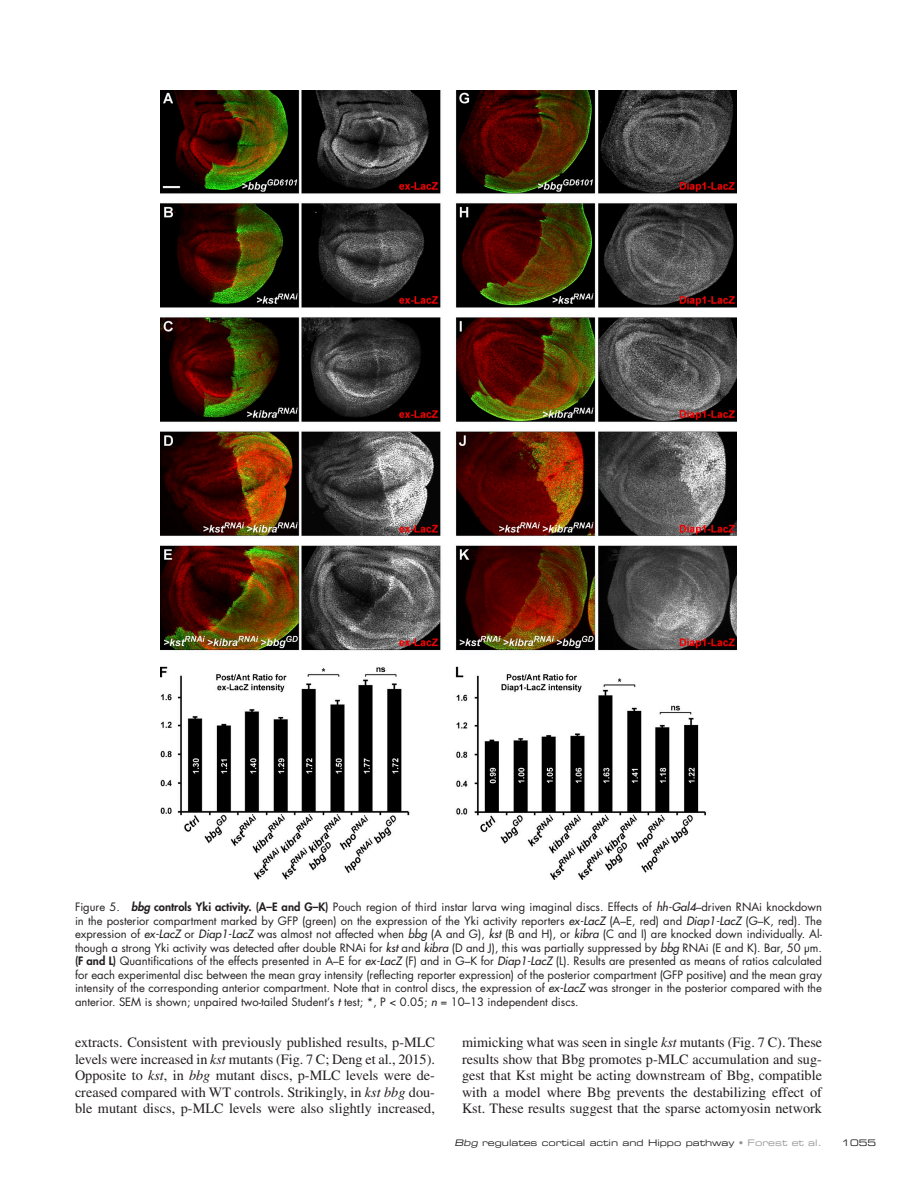
<style>
.page{position:relative;width:918px;height:1188px;background:#fff}
.page>*{position:absolute;margin:0;border:0;box-sizing:border-box;transform-origin:0 0}
.t1{font:14.25px/16.5px "Times LT Std";color:#231f20;text-align:justify}
.t2{font:11.25px/13.5px "Futura Std";color:#231f20;text-align:justify}
.t3{font:9px "Eurostile LT Std Ex 2";color:#231f20}
.s1{font-weight:800;font-style:italic}
.s2{font-weight:800}
.s3{font-weight:500;font-style:italic}
.s4{font-style:italic}
.s5{color:#949698}
</style>
<div class="page">
<img style="left:161px;top:90px;width:575px;height:790px">
<p class="t2" style="left:75px;top:901px;width:749px">Figure 5. <span class="s1">bbg</span> <span class="s2">controls Yki activity. (A–E and G–K)</span> Pouch region of third instar larva wing imaginal discs. Effects of <span class="s3">hh-Gal4</span>–driven RNAi knockdown in the posterior compartment marked by GFP (green) on the expression of the Yki activity reporters <span class="s3">ex-LacZ</span> (A–E, red) and <span class="s3">Diap1-LacZ</span> (G–K, red). The expression of <span class="s3">ex-LacZ</span> or <span class="s3">Diap1-LacZ</span> was almost not affected when <span class="s3">bbg</span> (A and G), <span class="s3">kst</span> (B and H), or <span class="s3">kibra</span> (C and I) are knocked down individually. Al&shy;though a strong Yki activity was detected after double RNAi for <span class="s3">kst</span> and <span class="s3">kibra</span> (D and J), this was partially suppressed by <span class="s3">bbg</span> RNAi (E and K). Bar, 50 µm. <span class="s2">(F and L)</span> Quantifications of the effects presented in A–E for <span class="s3">ex-LacZ</span> (F) and in G–K for <span class="s3">Diap1-LacZ</span> (L). Results are presented as means of ratios calculated for each experimental disc between the mean gray intensity (reflecting reporter expression) of the posterior compartment (GFP positive) and the mean gray intensity of the corresponding anterior compartment. Note that in control discs, the expression of <span class="s3">ex-LacZ</span> was stronger in the posterior compared with the anterior. SEM is shown; unpaired two-tailed Student’s <span class="s3">t</span> test; *, P &lt; 0.05; <span class="s3">n</span> = 10–13 independent discs.</p>
<p class="t1" style="left:75px;top:1034px;width:362px">extracts. Consistent with previously published results, p-MLC levels were increased in <span class="s4">kst</span> mutants (Fig. 7 C; Deng et al., 2015).<br>Opposite to <span class="s4">kst</span>, in <span class="s4">bbg</span> mutant discs, p-MLC levels were de&shy;creased compared with WT controls. Strikingly, in <span class="s4">kst bbg</span> dou&shy;ble mutant discs, p-MLC levels were also slightly increased,</p>
<p class="t1" style="left:462px;top:1034px;width:362px">mimicking what was seen in single <span class="s4">kst</span> mutants (Fig. 7 C). These results show that Bbg promotes p-MLC accumulation and sug&shy;gest that Kst might be acting downstream of Bbg, compatible with a model where Bbg prevents the destabilizing effect of Kst. These results suggest that the sparse actomyosin network</p>
<p class="t3" style="left:454px;top:1136px;width:369px"><span class="s4">Bbg</span> regulates cortical actin and Hippo pathway <span class="s5">• Forest et al.</span></p>
<p class="t3" style="left:841px;top:1136px;width:36px">1055</p>
</div>
